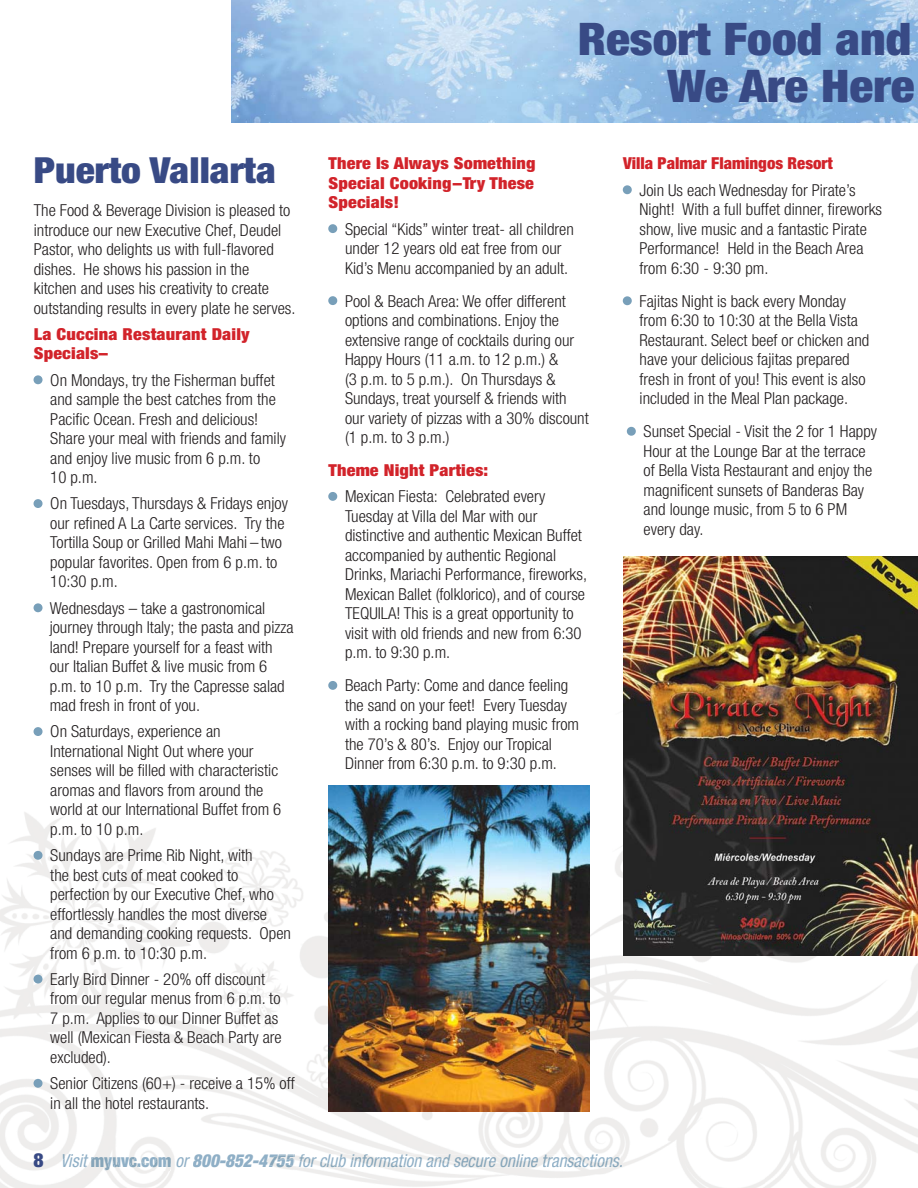
<style>
.page{position:relative;width:918px;height:1188px;background:#fff}
.page>*{position:absolute;margin:0;border:0;box-sizing:border-box;transform-origin:0 0}
.t1{font:900 condensed 45px/47.2px "Helvetica Neue LT Std";color:#384a85;text-align:right;scale:1.1 1}
.t2{font:900 condensed 36px "Helvetica Neue LT Std";color:#384a85;scale:1.1 1}
.t3{font:italic condensed 18px "Helvetica Neue LT Std";color:#8fafc6;scale:.95 1}
.t4{font:300 condensed 16.5px/19.5px "Helvetica Neue LT Std";color:#231f20}
.t5{font:900 condensed 16.5px/19.5px "Helvetica Neue LT Std";letter-spacing:.01em;color:#d2232a;scale:1.1 1}
.t6{font:900 condensed 16.5px "Helvetica Neue LT Std";letter-spacing:.01em;color:#d2232a}
.s1{color:#789fb9}
.s2{font-weight:900;font-style:normal;font-size:19.5px;color:#384a85}
.s3{font-weight:900;font-style:normal}
.s4{font-weight:900;font-style:normal;color:#85a4b8}
.s5{font-weight:900;font-style:normal;color:#87a6ba}
.s6{font-weight:900;font-style:normal;color:#87a7bb}
.s7{font-weight:900}
.s8{color:#87a6ba}
.s9{color:#86a5b9}
</style>
<div class="page">
<img style="left:0;top:785px;width:765px;height:403px">
<img style="left:765px;top:595px;width:153px;height:593px">
<img style="left:63px;top:1154px;width:26px;height:14px">
<img style="left:91px;top:1157px;width:80px;height:13px">
<img style="left:171px;top:1157px;width:19px;height:11px">
<img style="left:193px;top:1154px;width:429px;height:14px">
<svg style="left:294px;top:1155px;width:1px;height:13px"></svg>
<img style="left:232px;top:0;width:686px;height:122px">
<img style="left:328px;top:786px;width:262px;height:325px">
<img style="left:623px;top:556px;width:294px;height:399px">
<h2 class="t2" style="left:34px;top:157px;width:222px">Puerto Vallarta</h2>
<p class="t4" style="left:34px;top:202px;width:263px">The Food &amp; Beverage Division is pleased to introduce our new Executive Chef, Deudel Pastor, who delights us with full-flavored dishes. He shows his passion in the kitchen and uses his creativity to create outstanding results in every plate he serves.</p>
<p class="t5" style="left:34px;top:326px;width:198px">La Cuccina Restaurant Daily<br>Specials–</p>
<p class="t4" style="left:50px;top:372px;width:237px;text-indent:-16px"><span class="s1">•</span> On Mondays, try the Fisherman buffet and sample the best catches from the<br>Pacific Ocean. Fresh and delicious!<br>Share your meal with friends and family and enjoy live music from 6 p.m. to<br>10 p.m.</p>
<p class="t4" style="left:50px;top:495px;width:239px;text-indent:-16px"><span class="s1">•</span> On Tuesdays, Thursdays &amp; Fridays enjoy our refined A La Carte services. Try the Tortilla Soup or Grilled Mahi Mahi – two popular favorites. Open from 6 p.m. to 10:30 p.m.</p>
<p class="t4" style="left:50px;top:600px;width:245px;text-indent:-16px"><span class="s1">•</span> Wednesdays – take a gastronomical journey through Italy; the pasta and pizza land! Prepare yourself for a feast with our Italian Buffet &amp; live music from 6 p.m. to 10 p.m. Try the Capresse salad mad fresh in front of you.</p>
<p class="t4" style="left:50px;top:723px;width:233px;text-indent:-16px"><span class="s1">•</span> On Saturdays, experience an<br>International Night Out where your senses will be filled with characteristic aromas and flavors from around the world at our International Buffet from 6 p.m. to 10 p.m.</p>
<p class="t4" style="left:50px;top:847px;width:242px;text-indent:-16px"><span class="s1">•</span> Sundays are Prime Rib Night, with<br>the best cuts of meat cooked to perfection by our Executive Chef, who effortlessly handles the most diverse and demanding cooking requests. Open from 6 p.m. to 10:30 p.m.</p>
<p class="t4" style="left:50px;top:971px;width:233px;text-indent:-16px"><span class="s1">•</span> Early Bird Dinner - 20% off discount from our regular menus from 6 p.m. to<br>7 p.m. Applies to our Dinner Buffet as well (Mexican Fiesta &amp; Beach Party are excluded).</p>
<p class="t4" style="left:50px;top:1075px;width:246px;text-indent:-16px"><span class="s1">•</span> Senior Citizens (60+) - receive a 15% off in all the hotel restaurants.</p>
<h1 class="t1" style="left:578px;top:19px;width:308px">Resort Food and<br>We Are Here</h1>
<p class="t5" style="left:329px;top:155px;width:190px;text-align:justify">There Is Always Something Special Cooking–Try These Specials!</p>
<p class="t4" style="left:345px;top:220px;width:230px;text-indent:-16px"><span class="s1">•</span> Special “Kids” winter treat- all children under 12 years old eat free from our<br>Kid’s Menu accompanied by an adult.</p>
<p class="t4" style="left:345px;top:292px;width:245px;text-indent:-16px"><span class="s1">•</span> Pool &amp; Beach Area: We offer different options and combinations. Enjoy the extensive range of cocktails during our Happy Hours (11 a.m. to 12 p.m.) &amp;<br>(3 p.m. to 5 p.m.). On Thursdays &amp; Sundays, treat yourself &amp; friends with our variety of pizzas with a 30% discount (1 p.m. to 3 p.m.)</p>
<p class="t5" style="left:329px;top:462px;width:147px">Theme Night Parties:</p>
<p class="t4" style="left:345px;top:488px;width:244px;text-indent:-16px"><span class="s1">•</span> Mexican Fiesta: Celebrated every Tuesday at Villa del Mar with our distinctive and authentic Mexican Buffet accompanied by authentic Regional Drinks, Mariachi Performance, fireworks, Mexican Ballet (folklorico), and of course TEQUILA! This is a great opportunity to visit with old friends and new from 6:30 p.m. to 9:30 p.m.</p>
<p class="t4" style="left:345px;top:677px;width:236px;text-indent:-16px"><span class="s1">•</span> Beach Party: Come and dance feeling the sand on your feet! Every Tuesday with a rocking band playing music from the 70’s &amp; 80’s. Enjoy our Tropical Dinner from 6:30 p.m. to 9:30 p.m.</p>
<p class="t6" style="left:623px;top:158px;width:211px">Villa Palmar Flamingos Resort</p>
<p class="t4" style="left:640px;top:182px;width:244px;text-indent:-16px"><span class="s1">•</span> Join Us each Wednesday for Pirate’s Night! With a full buffet dinner, fireworks show, live music and a fantastic Pirate Performance! Held in the Beach Area from 6:30 - 9:30 pm.</p>
<p class="t4" style="left:640px;top:293px;width:231px;text-indent:-16px"><span class="s1">•</span> Fajitas Night is back every Monday from 6:30 to 10:30 at the Bella Vista Restaurant. Select beef or chicken and have your delicious fajitas prepared fresh in front of you! This event is also included in the Meal Plan package.</p>
<p class="t4" style="left:644px;top:423px;width:235px;text-indent:-16px"><span class="s1">•</span> Sunset Special - Visit the 2 for 1 Happy<br>Hour at the Lounge Bar at the terrace of Bella Vista Restaurant and enjoy the magnificent sunsets of Banderas Bay and lounge music, from 5 to 6 PM every day.</p>
<p class="t3" style="left:33px;top:1154px;width:622px"><span class="s2">8</span> <span class="s1">Visit</span> <span class="s3">m</span><span class="s4">y</span><span class="s5">uv</span><span class="s3">c.</span><span class="s6">co</span><span class="s5">m</span> o<span class="s1">r</span> <span class="s7">800-852-4755</span> for clu<span class="s8">b in</span><span class="s9">fo</span>rmat<span class="s8">ion and</span> <span class="s9">secu</span>re <span class="s8">o</span>nline tr<span class="s8">ansa</span>ctions<span class="s8">.</span></p>
</div>
